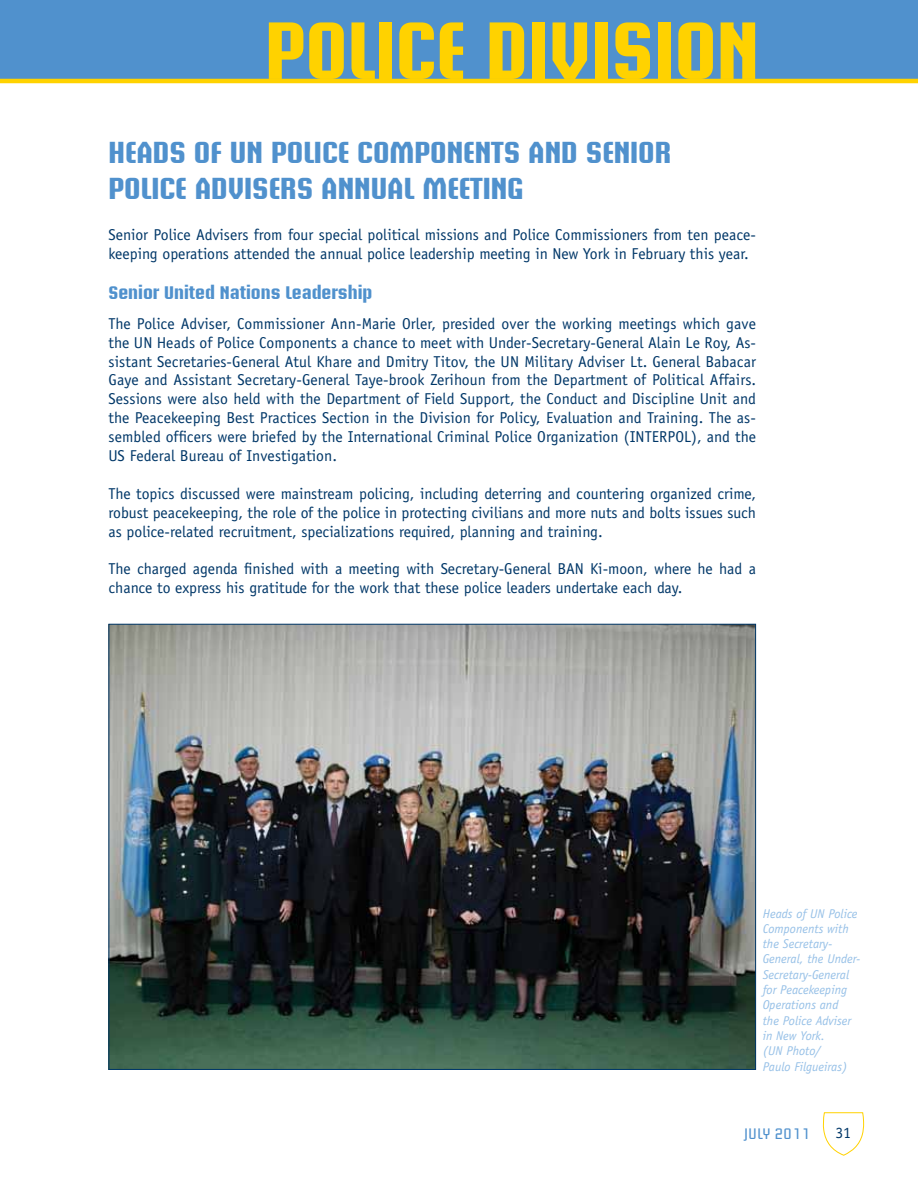
<style>
.page{position:relative;width:918px;height:1188px;background:#fff}
.page>*{position:absolute;margin:0;border:0;box-sizing:border-box;transform-origin:0 0}
.t1{font:700 80.1px "Briem Akademi Std";color:#ffd200;scale:.96 1}
.t2{font:700 30px/36px "Briem Akademi Std";color:#5091cd}
.t3{font:700 18px "Briem Akademi Std";color:#5091cd}
.t4{font:15.75px/18.9px "Officina Sans Std";color:#003768}
.t5{font:15px "Briem Akademi Std";color:#5091cd}
.t6{font:italic 12.75px/15.3px "Officina Sans Std";color:#96c0e7}
</style>
<div class="page">
<svg style="left:822px;top:1112px;width:42px;height:44px"></svg>
<div style="left:0;top:0;width:918px;height:81px;background:#5091cd"></div>
<hr style="left:0;top:79px;width:918px;height:4px;background:#ffd200">
<img style="left:111px;top:626px;width:643px;height:442px">
<h1 class="t1" style="left:265px;top:6px;width:516px">POLICE DIVISION</h1>
<h2 class="t2" style="left:109px;top:135px;width:564px">HEADS OF UN POLICE COMPONENTS AND SENIOR<br>POLICE ADVISERS ANNUAL MEETING</h2>
<p class="t4" style="left:109px;top:225px;width:649px">Senior Police Advisers from four special political missions and Police Commissioners from ten peace&shy;keeping operations attended the annual police leadership meeting in New York in February this year.</p>
<p class="t3" style="left:109px;top:283px;width:265px">SENIOR UNITED NATIONS LEADERSHIP</p>
<p class="t4" style="left:109px;top:314px;width:649px;text-align:justify">The Police Adviser, Commissioner Ann-Marie Orler, presided over the working meetings which gave the UN Heads of Police Components a chance to meet with Under-Secretary-General Alain Le Roy, As&shy;sistant Secretaries-General Atul Khare and Dmitry Titov, the UN Military Adviser Lt. General Babacar Gaye and Assistant Secretary-General Taye-brook Zerihoun from the Department of Political Affairs.<br>Sessions were also held with the Department of Field Support, the Conduct and Discipline Unit and the Peacekeeping Best Practices Section in the Division for Policy, Evaluation and Training. The as&shy;sembled officers were briefed by the International Criminal Police Organization (INTERPOL), and the US Federal Bureau of Investigation.</p>
<p class="t4" style="left:109px;top:484px;width:649px;text-align:justify">The topics discussed were mainstream policing, including deterring and countering organized crime, robust peacekeeping, the role of the police in protecting civilians and more nuts and bolts issues such as police-related recruitment, specializations required, planning and training.</p>
<p class="t4" style="left:109px;top:560px;width:649px">The charged agenda finished with a meeting with Secretary-General BAN Ki-moon, where he had a chance to express his gratitude for the work that these police leaders undertake each day.</p>
<p class="t6" style="left:763px;top:906px;width:99px">Heads of UN Police<br>Components with the Secretary-<br>General, the Under-<br>Secretary-General for Peacekeeping<br>Operations and<br>the Police Adviser in New York.<br>(UN Photo/<br>Paulo Filgueiras)</p>
<p class="t5" style="left:744px;top:1125px;width:68px">July 2011</p>
<p class="t4" style="left:835px;top:1123px;width:17px">31</p>
</div>
